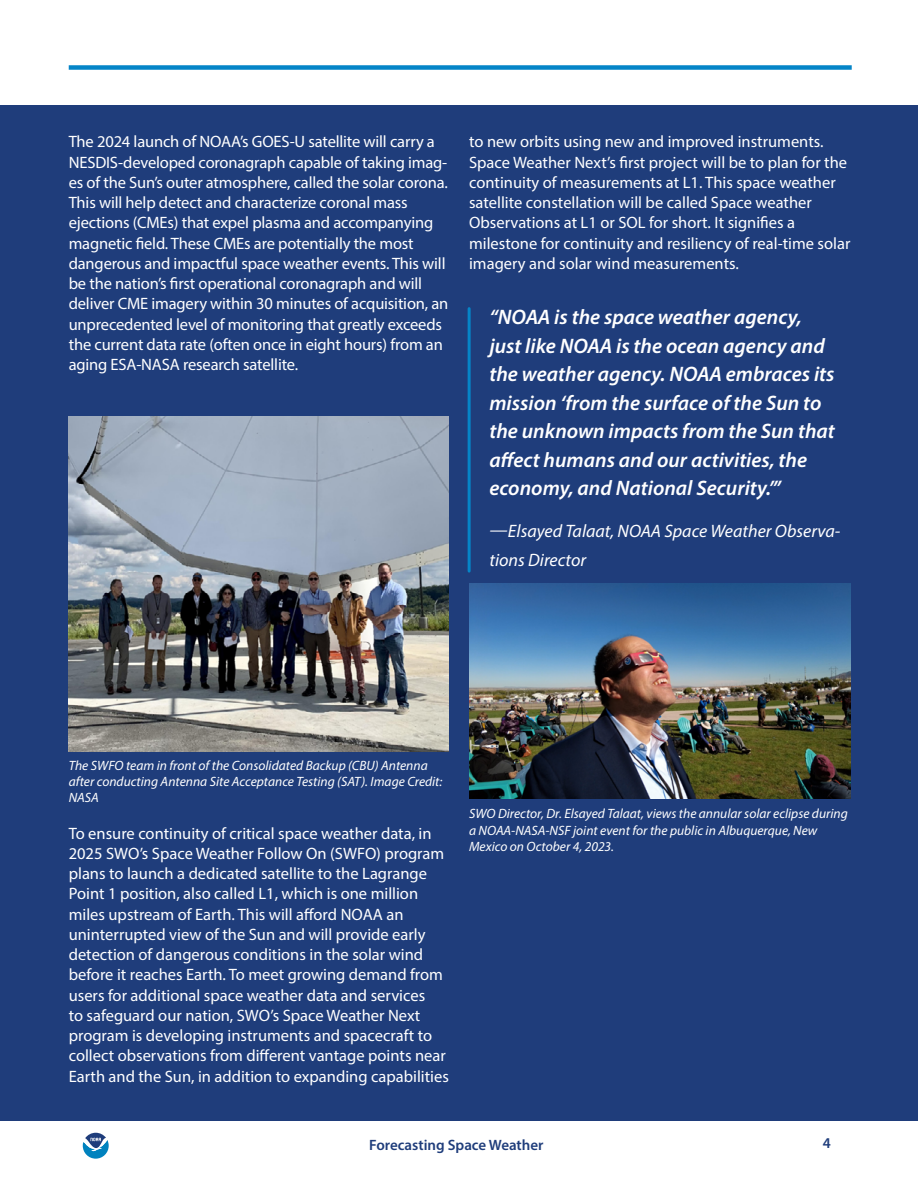
<style>
.page{position:relative;width:918px;height:1188px;background:#fff}
.page>*{position:absolute;margin:0;border:0;box-sizing:border-box;transform-origin:0 0}
.in-line_quote{font:italic 600 21px/28.5px "Myriad Pro";color:#fff}
.in-line_quote-2{font:italic 18px/28.5px "Myriad Pro";color:#fff}
.image_caption{font:16.5px/20.2px "Myriad Pro";color:#fff}
.Body{font:16.5px/20.2px "Myriad Pro";letter-spacing:-.01em;color:#fff}
.t1{font:600 15px "Myriad Pro";color:#1f3d7b}
.image_caption-2{font:italic 13.5px/16.2px "Myriad Pro";color:#fff}
</style>
<div class="page">
<div style="left:69px;top:65px;width:783px;height:5px;background:#0585c8"></div>
<div style="left:0;top:105px;width:918px;height:1015px;background:#1f3d7b"></div>
<svg style="left:83px;top:1133px;width:26px;height:26px"></svg>
<img style="left:69px;top:416px;width:380px;height:335px">
<hr style="left:468px;top:309px;width:3px;height:262px;background:#0585c8">
<img style="left:469px;top:584px;width:381px;height:214px">
<p class="Body" style="left:69px;top:131px;width:381px">The 2024 launch of NOAA’s GOES-U satellite will carry a NESDIS-developed coronagraph capable of taking imag&shy;es of the Sun’s outer atmosphere, called the solar corona.<br>This will help detect and characterize coronal mass ejections (CMEs) that expel plasma and accompanying magnetic field. These CMEs are potentially the most dangerous and impactful space weather events. This will be the nation’s first operational coronagraph and will deliver CME imagery within 30 minutes of acquisition, an unprecedented level of monitoring that greatly exceeds the current data rate (often once in eight hours) from an aging ESA-NASA research satellite.</p>
<p class="image_caption" style="left:469px;top:131px;width:383px">to new orbits using new and improved instruments.<br>Space Weather Next’s first project will be to plan for the continuity of measurements at L1. This space weather satellite constellation will be called Space weather Observations at L1 or SOL for short. It signifies a milestone for continuity and resiliency of real-time solar imagery and solar wind measurements.</p>
<p class="in-line_quote" style="left:489px;top:303px;width:347px">“NOAA is the space weather agency, just like NOAA is the ocean agency and the weather agency. NOAA embraces its mission ‘from the surface of the Sun to the unknown impacts from the Sun that affect humans and our activities, the economy, and National Security.’”</p>
<p class="in-line_quote-2" style="left:489px;top:517px;width:352px">—Elsayed Talaat, NOAA Space Weather Observa&shy;tions Director</p>
<p class="image_caption-2" style="left:69px;top:757px;width:375px">The SWFO team in front of the Consolidated Backup (CBU) Antenna after conducting Antenna Site Acceptance Testing (SAT). Image Credit:<br>NASA</p>
<p class="image_caption" style="left:69px;top:823px;width:382px">To ensure continuity of critical space weather data, in 2025 SWO’s Space Weather Follow On (SWFO) program plans to launch a dedicated satellite to the Lagrange Point 1 position, also called L1, which is one million miles upstream of Earth. This will afford NOAA an uninterrupted view of the Sun and will provide early detection of dangerous conditions in the solar wind before it reaches Earth. To meet growing demand from users for additional space weather data and services<br>to safeguard our nation, SWO’s Space Weather Next program is developing instruments and spacecraft to collect observations from different vantage points near Earth and the Sun, in addition to expanding capabilities</p>
<p class="image_caption-2" style="left:469px;top:805px;width:380px">SWO Director, Dr. Elsayed Talaat, views the annular solar eclipse during a NOAA-NASA-NSF joint event for the public in Albuquerque, New<br>Mexico on October 4, 2023.</p>
<p class="t1" style="left:369px;top:1135px;width:176px">Forecasting Space Weather</p>
<p class="t1" style="left:823px;top:1134px;width:10px">4</p>
</div>
